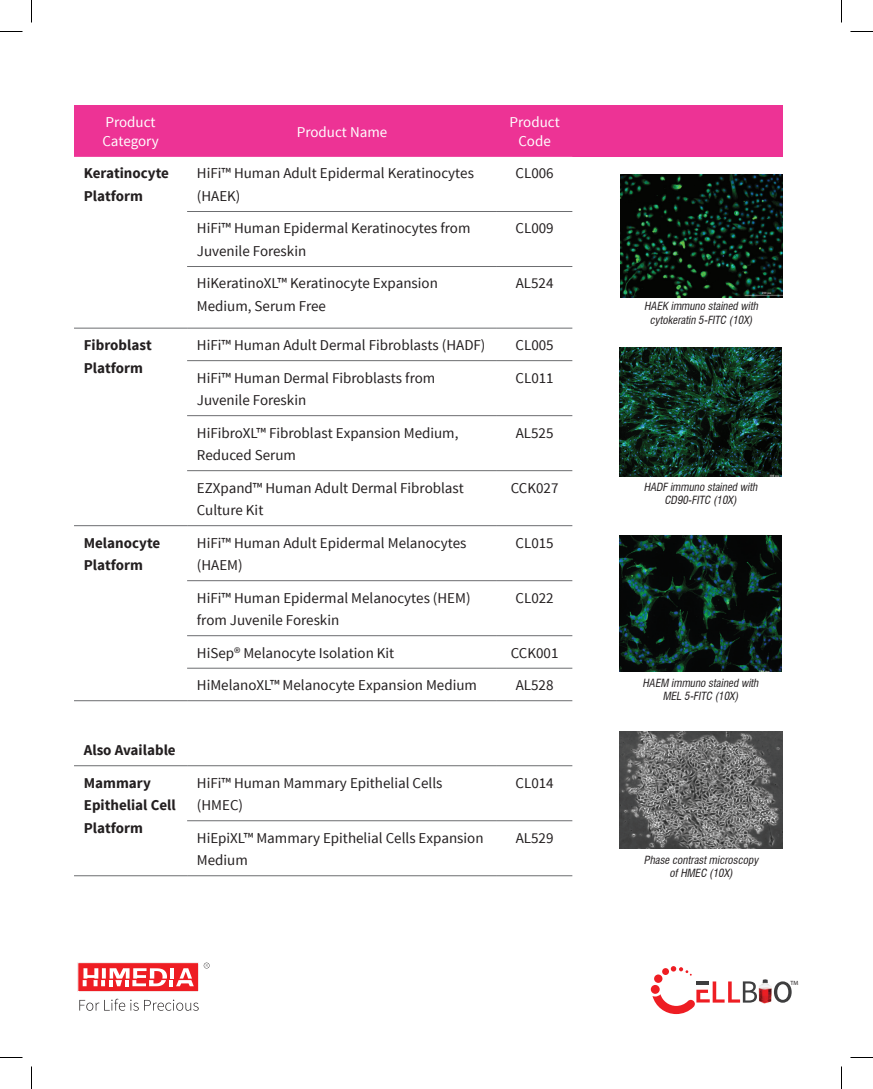
<style>
.page{position:relative;width:873px;height:1089px;background:#fff}
.page>*{position:absolute;margin:0;border:0;box-sizing:border-box;transform-origin:0 0}
.Table_Text{font:15px/22.5px "Source Sans Pro";color:#231f20}
.Table_Text-2{font:700 15px/22.5px "Source Sans Pro";color:#231f20}
.Table_Sub-Heading{font:15px/19px "Source Sans Pro";color:#fff}
.Image_Description{font:italic condensed 10.95px/13.2px "Swiss 721 BT";color:#231f20;text-align:center}
.t1{font:6.15px "Myriad Pro";color:#231f20}
</style>
<div class="page">
<img style="left:620px;top:347px;width:161px;height:130px">
<img style="left:620px;top:535px;width:161px;height:136px">
<img style="left:620px;top:731px;width:162px;height:118px">
<img style="left:621px;top:174px;width:161px;height:123px">
<svg style="left:79px;top:999px;width:120px;height:12px"></svg>
<svg style="left:78px;top:962px;width:132px;height:30px"></svg>
<svg style="left:652px;top:966px;width:105px;height:48px"></svg>
<svg style="left:774px;top:981px;width:18px;height:22px"></svg>
<img style="left:758px;top:983px;width:14px;height:20px">
<svg style="left:763px;top:979px;width:5px;height:4px"></svg>
<div style="left:74px;top:105px;width:708px;height:52px;background:#ed3395"></div>
<svg style="left:74px;top:156px;width:498px;height:1px"></svg>
<svg style="left:74px;top:327px;width:498px;height:495px"></svg>
<hr style="left:74px;top:328px;width:113px;height:1px;background:#6c6d70">
<hr style="left:187px;top:328px;width:310px;height:1px;background:#6c6d70">
<hr style="left:497px;top:328px;width:75px;height:1px;background:#6c6d70">
<hr style="left:74px;top:525px;width:113px;height:1px;background:#6c6d70">
<hr style="left:187px;top:525px;width:310px;height:1px;background:#6c6d70">
<hr style="left:497px;top:525px;width:75px;height:1px;background:#6c6d70">
<hr style="left:74px;top:700px;width:113px;height:1px;background:#6c6d70">
<hr style="left:187px;top:700px;width:310px;height:1px;background:#6c6d70">
<hr style="left:497px;top:700px;width:75px;height:1px;background:#6c6d70">
<hr style="left:74px;top:765px;width:113px;height:1px;background:#6c6d70">
<hr style="left:187px;top:765px;width:310px;height:1px;background:#6c6d70">
<hr style="left:497px;top:765px;width:75px;height:1px;background:#6c6d70">
<hr style="left:187px;top:875px;width:310px;height:1px;background:#6c6d70">
<hr style="left:497px;top:875px;width:75px;height:1px;background:#6c6d70">
<hr style="left:74px;top:875px;width:113px;height:1px;background:#6c6d70">
<hr style="left:187px;top:211px;width:310px;height:1px;background:#6c6d70">
<hr style="left:497px;top:211px;width:75px;height:1px;background:#6c6d70">
<hr style="left:187px;top:266px;width:310px;height:1px;background:#6c6d70">
<hr style="left:497px;top:266px;width:75px;height:1px;background:#6c6d70">
<hr style="left:187px;top:360px;width:310px;height:1px;background:#6c6d70">
<hr style="left:497px;top:360px;width:75px;height:1px;background:#6c6d70">
<hr style="left:187px;top:415px;width:310px;height:1px;background:#6c6d70">
<hr style="left:497px;top:415px;width:75px;height:1px;background:#6c6d70">
<hr style="left:187px;top:470px;width:310px;height:1px;background:#6c6d70">
<hr style="left:497px;top:470px;width:75px;height:1px;background:#6c6d70">
<hr style="left:187px;top:580px;width:310px;height:1px;background:#6c6d70">
<hr style="left:497px;top:580px;width:75px;height:1px;background:#6c6d70">
<hr style="left:187px;top:635px;width:310px;height:1px;background:#6c6d70">
<hr style="left:497px;top:635px;width:75px;height:1px;background:#6c6d70">
<hr style="left:187px;top:668px;width:310px;height:1px;background:#6c6d70">
<hr style="left:497px;top:668px;width:75px;height:1px;background:#6c6d70">
<hr style="left:187px;top:820px;width:310px;height:1px;background:#6c6d70">
<hr style="left:497px;top:820px;width:75px;height:1px;background:#6c6d70">
<svg style="left:0;top:31px;width:22px;height:1px"></svg>
<svg style="left:850px;top:31px;width:23px;height:1px"></svg>
<svg style="left:0;top:1057px;width:22px;height:1px"></svg>
<svg style="left:850px;top:1057px;width:23px;height:1px"></svg>
<svg style="left:31px;top:0;width:1px;height:22px"></svg>
<svg style="left:31px;top:1066px;width:1px;height:23px"></svg>
<svg style="left:841px;top:0;width:1px;height:22px"></svg>
<svg style="left:841px;top:1066px;width:1px;height:23px"></svg>
<p class="Table_Sub-Heading" style="left:102px;top:113px;width:58px">Product<br>Category</p>
<p class="Table_Sub-Heading" style="left:297px;top:122px;width:92px">Product Name</p>
<p class="Table_Sub-Heading" style="left:510px;top:113px;width:52px;text-align:center">Product<br>Code</p>
<p class="Table_Text-2" style="left:84px;top:163px;width:87px">Keratinocyte<br>Platform</p>
<p class="Table_Text" style="left:197px;top:162px;width:279px">HiFi™ Human Adult Epidermal Keratinocytes (HAEK)</p>
<p class="Table_Text" style="left:516px;top:162px;width:40px">CL006</p>
<p class="Table_Text" style="left:197px;top:217px;width:275px">HiFi™ Human Epidermal Keratinocytes from<br>Juvenile Foreskin</p>
<p class="Table_Text" style="left:516px;top:217px;width:40px">CL009</p>
<p class="Table_Text" style="left:197px;top:272px;width:242px">HiKeratinoXL™ Keratinocyte Expansion<br>Medium, Serum Free</p>
<p class="Table_Text" style="left:516px;top:272px;width:39px">AL524</p>
<p class="Table_Text-2" style="left:84px;top:334px;width:70px">Fibroblast<br>Platform</p>
<p class="Table_Text" style="left:197px;top:334px;width:290px">HiFi™ Human Adult Dermal Fibroblasts (HADF)</p>
<p class="Table_Text" style="left:516px;top:334px;width:40px">CL005</p>
<p class="Table_Text" style="left:197px;top:367px;width:240px">HiFi™ Human Dermal Fibroblasts from<br>Juvenile Foreskin</p>
<p class="Table_Text" style="left:516px;top:367px;width:40px">CL011</p>
<p class="Table_Text" style="left:197px;top:422px;width:263px">HiFibroXL™ Fibroblast Expansion Medium,<br>Reduced Serum</p>
<p class="Table_Text" style="left:516px;top:422px;width:39px">AL525</p>
<p class="Table_Text" style="left:197px;top:477px;width:269px">EZXpand™ Human Adult Dermal Fibroblast<br>Culture Kit</p>
<p class="Table_Text" style="left:511px;top:477px;width:49px">CCK027</p>
<p class="Table_Text-2" style="left:84px;top:532px;width:78px">Melanocyte<br>Platform</p>
<p class="Table_Text" style="left:197px;top:532px;width:271px">HiFi™ Human Adult Epidermal Melanocytes (HAEM)</p>
<p class="Table_Text" style="left:516px;top:532px;width:40px">CL015</p>
<p class="Table_Text" style="left:197px;top:587px;width:275px">HiFi™ Human Epidermal Melanocytes (HEM) from Juvenile Foreskin</p>
<p class="Table_Text" style="left:516px;top:587px;width:40px">CL022</p>
<p class="Table_Text" style="left:197px;top:642px;width:199px">HiSep® Melanocyte Isolation Kit</p>
<p class="Table_Text" style="left:511px;top:642px;width:49px">CCK001</p>
<p class="Table_Text" style="left:197px;top:674px;width:282px">HiMelanoXL™ Melanocyte Expansion Medium</p>
<p class="Table_Text" style="left:516px;top:674px;width:39px">AL528</p>
<p class="Table_Text-2" style="left:84px;top:739px;width:93px">Also Available</p>
<p class="Table_Text-2" style="left:84px;top:772px;width:93px">Mammary<br>Epithelial Cell<br>Platform</p>
<p class="Table_Text" style="left:197px;top:772px;width:247px">HiFi™ Human Mammary Epithelial Cells (HMEC)</p>
<p class="Table_Text" style="left:516px;top:772px;width:40px">CL014</p>
<p class="Table_Text" style="left:197px;top:827px;width:288px">HiEpiXL™ Mammary Epithelial Cells Expansion<br>Medium</p>
<p class="Table_Text" style="left:516px;top:827px;width:39px">AL529</p>
<p class="Image_Description" style="left:644px;top:300px;width:118px">HAEK immuno stained with cytokeratin 5-FITC (10X)</p>
<p class="Image_Description" style="left:644px;top:480px;width:117px">HADF immuno stained with<br>CD90-FITC (10X)</p>
<p class="Image_Description" style="left:643px;top:676px;width:120px">HAEM immuno stained with<br>MEL 5-FITC (10X)</p>
<p class="Image_Description" style="left:644px;top:854px;width:118px">Phase contrastmicroscopy ofHMEC (10X)</p>
<p class="t1" style="left:790px;top:979px;width:9px">TM</p>
</div>
